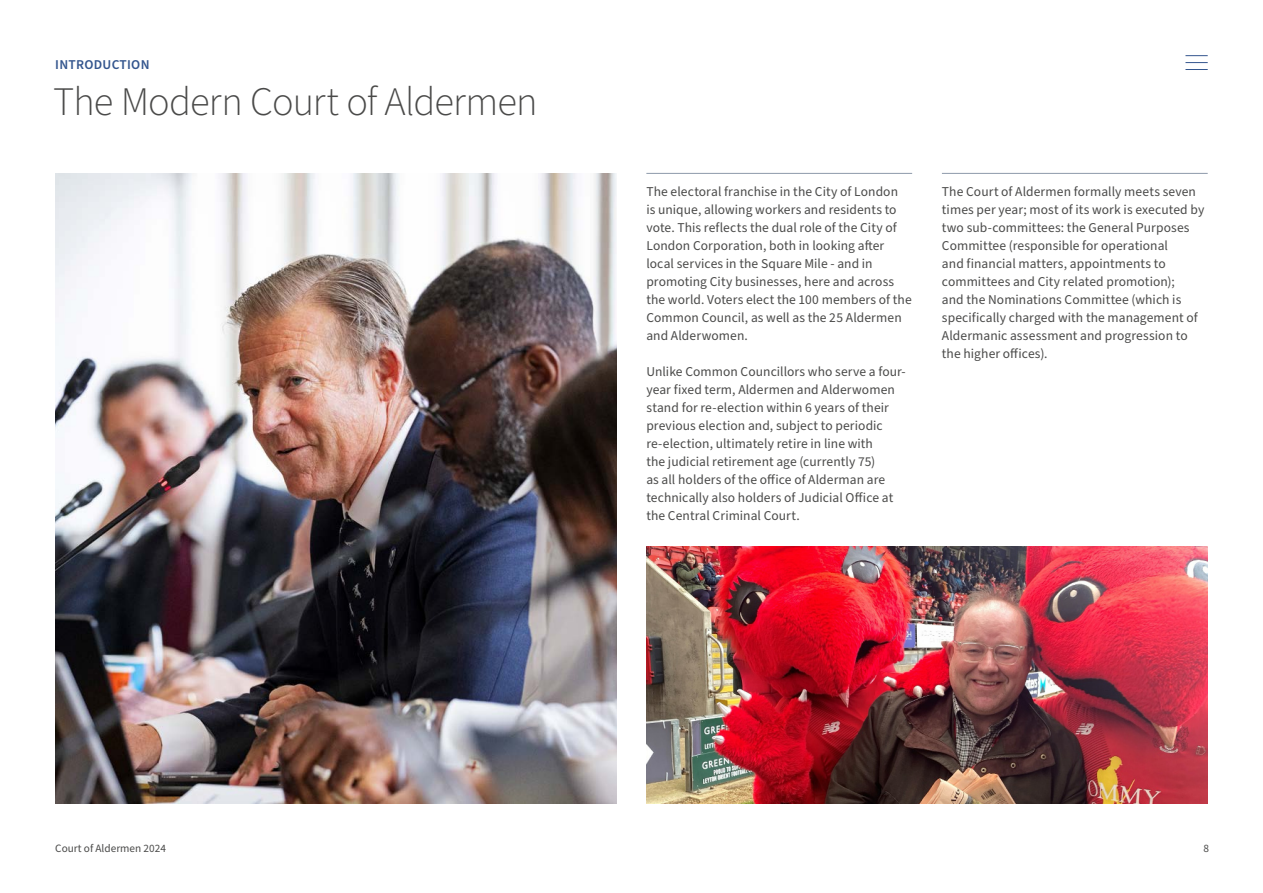
<style>
.page{position:relative;width:1263px;height:893px;background:#fff}
.page>*{position:absolute;margin:0;border:0;box-sizing:border-box;transform-origin:0 0}
.t1{font:300 40.5px "Source Sans Pro";letter-spacing:-.02em;color:#4a4a49}
.t2{font:13.5px/18px "Source Sans Pro";letter-spacing:.005em;color:#4a4a49}
.t3{font:600 13.5px "Source Sans Pro";letter-spacing:.02em;color:#34568e}
.t4{font:11.25px "Source Sans Pro";color:#4a4a49}
</style>
<div class="page">
<img style="left:55px;top:173px;width:562px;height:631px">
<hr style="left:646px;top:173px;width:266px;height:1px;background:#8e9aab">
<hr style="left:942px;top:173px;width:266px;height:1px;background:#8e9aab">
<img style="left:646px;top:547px;width:562px;height:257px">
<svg style="left:1185px;top:55px;width:23px;height:1px"></svg>
<svg style="left:1185px;top:62px;width:23px;height:1px"></svg>
<svg style="left:1185px;top:69px;width:23px;height:1px"></svg>
<p class="t3" style="left:55px;top:56px;width:96px">INTRODUCTION</p>
<h1 class="t1" style="left:53px;top:74px;width:486px">The Modern Court of Aldermen</h1>
<p class="t2" style="left:646px;top:183px;width:267px">The electoral franchise in the City of London<br>is unique, allowing workers and residents to vote. This reflects the dual role of the City of London Corporation, both in looking after local services in the Square Mile - and in promoting City businesses, here and across the world. Voters elect the 100 members of the Common Council, as well as the 25 Aldermen and Alderwomen.</p>
<p class="t2" style="left:646px;top:363px;width:261px">Unlike Common Councillors who serve a four&shy;year fixed term, Aldermen and Alderwomen stand for re-election within 6 years of their previous election and, subject to periodic re-election, ultimately retire in line with<br>the judicial retirement age (currently 75)<br>as all holders of the office of Alderman are technically also holders of Judicial Office at the Central Criminal Court.</p>
<p class="t2" style="left:942px;top:183px;width:264px">The Court of Aldermen formally meets seven times per year; most of its work is executed by two sub-committees: the General Purposes Committee (responsible for operational<br>and financial matters, appointments to committees and City related promotion);<br>and the Nominations Committee (which is specifically charged with the management of Aldermanic assessment and progression to the higher offices).</p>
<p class="t4" style="left:55px;top:840px;width:112px">Court of Aldermen 2024</p>
<p class="t4" style="left:1203px;top:840px;width:7px">8</p>
</div>
